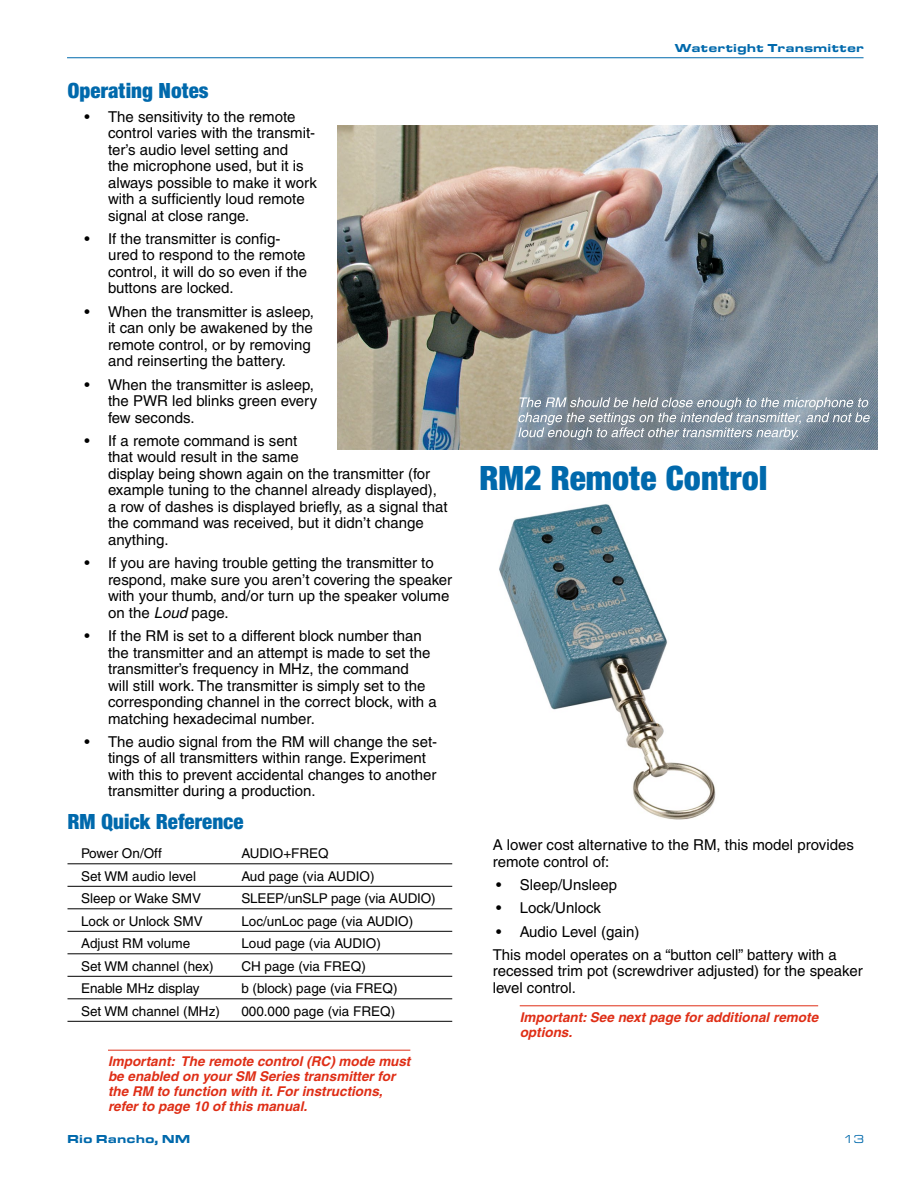
<style>
.page{position:relative;width:918px;height:1188px;background:#fff}
.page>*{position:absolute;margin:0;border:0;box-sizing:border-box;transform-origin:0 0}
.t1{font:900 condensed 36px "Sans";color:#0069ac}
.t2{font:900 condensed 22.5px "Sans";color:#0069ac}
.t3{font:15px/16.5px "Helvetica";color:#000}
.t4{font:13.5px "Helvetica";color:#000}
.t5{font:italic 700 13.5px/15px "Helvetica";color:#df2e16}
.t6{font:900 12px "Eurostile Extended";color:#0069ac}
.t7{font:12px "Eurostile Extended";color:#0069ac}
.s1{font-style:italic}
</style>
<div class="page">
<hr style="left:67px;top:57px;width:797px;height:1px;background:#0069ac">
<img style="left:338px;top:126px;width:540px;height:324px">
<hr style="left:68px;top:863px;width:384px;height:1px;background:#000">
<hr style="left:68px;top:886px;width:384px;height:1px;background:#000">
<hr style="left:68px;top:908px;width:384px;height:1px;background:#000">
<hr style="left:68px;top:931px;width:384px;height:1px;background:#000">
<hr style="left:68px;top:953px;width:384px;height:1px;background:#000">
<hr style="left:68px;top:976px;width:384px;height:1px;background:#000">
<hr style="left:68px;top:998px;width:384px;height:1px;background:#000">
<hr style="left:68px;top:1021px;width:384px;height:1px;background:#000">
<hr style="left:108px;top:1050px;width:302px;height:1px;background:#df2e16">
<hr style="left:520px;top:1005px;width:298px;height:1px;background:#df2e16">
<img style="left:499px;top:504px;width:217px;height:316px">
<svg style="left:518px;top:397px;width:352px;height:43px;background:#939faa"></svg>
<h2 class="t2" style="left:68px;top:77px;width:143px">Operating Notes</h2>
<p class="t3" style="left:108px;top:108px;width:210px;text-indent:-24px">• The sensitivity to the remote control varies with the transmit&shy;ter’s audio level setting and<br>the microphone used, but it is always possible to make it work with a sufficiently loud remote signal at close range.</p>
<p class="t3" style="left:108px;top:230px;width:201px;text-indent:-24px">• If the transmitter is config&shy;ured to respond to the remote control, it will do so even if the buttons are locked.</p>
<p class="t3" style="left:108px;top:303px;width:208px;text-indent:-24px">• When the transmitter is asleep, it can only be awakened by the remote control, or by removing and reinserting the battery.</p>
<p class="t3" style="left:108px;top:376px;width:211px;text-indent:-24px">• When the transmitter is asleep, the PWR led blinks green every few seconds.</p>
<p class="t3" style="left:108px;top:432px;width:341px;text-indent:-24px">• If a remote command is sent<br>that would result in the same<br>display being shown again on the transmitter (for example tuning to the channel already displayed), a row of dashes is displayed briefly, as a signal that the command was received, but it didn’t change anything.</p>
<p class="t3" style="left:108px;top:555px;width:346px;text-indent:-24px">• If you are having trouble getting the transmitter to respond, make sure you aren’t covering the speaker with your thumb, and/or turn up the speaker volume on the <span class="s1">Loud</span> page.</p>
<p class="t3" style="left:108px;top:628px;width:330px;text-indent:-24px">• If the RM is set to a different block number than the transmitter and an attempt is made to set the transmitter’s frequency in MHz, the command<br>will still work. The transmitter is simply set to the corresponding channel in the correct block, with a matching hexadecimal number.</p>
<p class="t3" style="left:108px;top:733px;width:331px;text-indent:-24px">• The audio signal from the RM will change the set&shy;tings of all transmitters within range. Experiment with this to prevent accidental changes to another transmitter during a production.</p>
<h2 class="t2" style="left:68px;top:808px;width:178px">RM Quick Reference</h2>
<p class="t4" style="left:81px;top:845px;width:82px">Power On/Off</p>
<p class="t4" style="left:241px;top:845px;width:89px">AUDIO+FREQ</p>
<p class="t4" style="left:81px;top:868px;width:117px">Set WM audio level</p>
<p class="t4" style="left:241px;top:868px;width:135px">Aud page (via AUDIO)</p>
<p class="t4" style="left:81px;top:890px;width:122px">Sleep or Wake SMV</p>
<p class="t4" style="left:241px;top:890px;width:196px">SLEEP/unSLP page (via AUDIO)</p>
<p class="t4" style="left:81px;top:913px;width:123px">Lock or Unlock SMV</p>
<p class="t4" style="left:241px;top:913px;width:173px">Loc/unLoc page (via AUDIO)</p>
<p class="t4" style="left:81px;top:935px;width:111px">Adjust RM volume</p>
<p class="t4" style="left:241px;top:935px;width:141px">Loud page (via AUDIO)</p>
<p class="t4" style="left:81px;top:958px;width:134px">Set WM channel (hex)</p>
<p class="t4" style="left:241px;top:958px;width:126px">CH page (via FREQ)</p>
<p class="t4" style="left:81px;top:980px;width:120px">Enable MHz display</p>
<p class="t4" style="left:241px;top:980px;width:158px">b (block) page (via FREQ)</p>
<p class="t4" style="left:81px;top:1003px;width:140px">Set WM channel (MHz)</p>
<p class="t4" style="left:241px;top:1003px;width:155px">000.000 page (via FREQ)</p>
<p class="t5" style="left:108px;top:1054px;width:304px">Important: The remote control (RC) mode must be enabled on your SM Series transmitter for the RM to function with it. For instructions, refer to page 10 of this manual.</p>
<p class="t6" style="left:675px;top:41px;width:191px">Watertight Transmitter</p>
<h1 class="t1" style="left:479px;top:456px;width:290px">RM2 Remote Control</h1>
<p class="t3" style="left:493px;top:837px;width:363px">A lower cost alternative to the RM, this model provides remote control of:</p>
<p class="t3" style="left:496px;top:876px;width:123px">• Sleep/Unsleep</p>
<p class="t3" style="left:496px;top:900px;width:106px">• Lock/Unlock</p>
<p class="t3" style="left:493px;top:920px;width:346px;line-height:23.4px">• Audio Level (gain)<br>This model operates on a “button cell” battery with a</p>
<p class="t3" style="left:493px;top:963px;width:371px">recessed trim pot (screwdriver adjusted) for the speaker level control.</p>
<p class="t5" style="left:520px;top:1009px;width:300px">Important: See next page for additional remote options.</p>
<p class="t6" style="left:67px;top:1132px;width:125px">Rio Rancho, NM</p>
<p class="t7" style="left:844px;top:1133px;width:22px">13</p>
</div>
